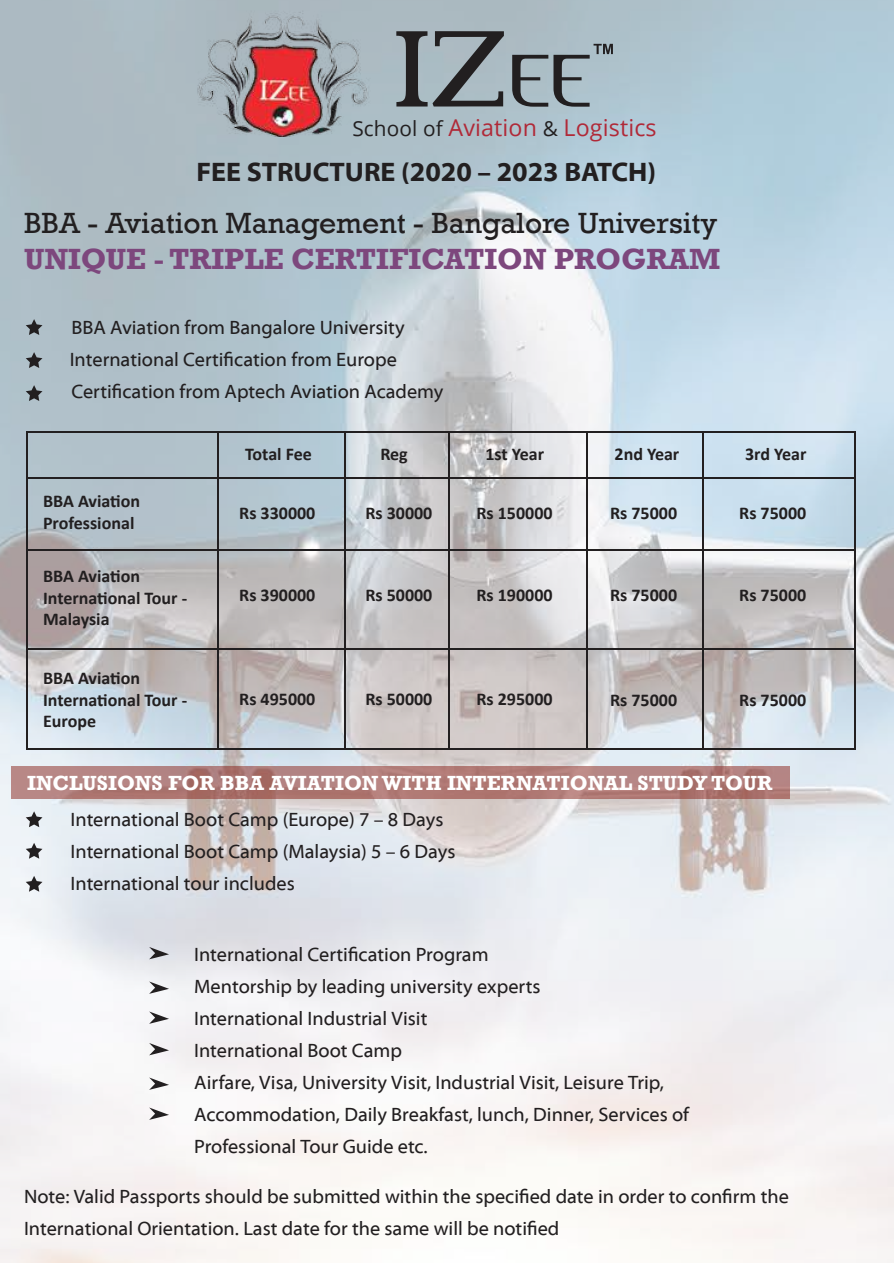
<style>
.page{position:relative;width:894px;height:1263px;background:#fff}
.page>*{position:absolute;margin:0;border:0;box-sizing:border-box;transform-origin:0 0}
.t1{font:30px "Rockwell";color:#221f20}
.t2{font:700 30px "Rockwell";color:#7d477d}
.t3{font:700 27px "Myriad Web Pro";color:#221f20}
.t4{font:23.25px "Open Sans";letter-spacing:.005em;color:#b02938}
.t5{font:700 21px "Rockwell";color:#fff}
.t6{font:19.5px/32.1px "Myriad Web Pro";color:#221f20}
.t7{font:700 18px/21.6px "Calibri";color:#221f20}
.s1{font-size:20.7px;color:#221f20}
</style>
<div class="page">
<img style="left:0;top:0;width:893px;height:1263px">
<svg style="left:26px;top:319px;width:16px;height:16px"></svg>
<svg style="left:26px;top:352px;width:16px;height:16px"></svg>
<svg style="left:26px;top:385px;width:16px;height:16px"></svg>
<svg style="left:26px;top:811px;width:16px;height:16px"></svg>
<svg style="left:26px;top:843px;width:16px;height:15px"></svg>
<svg style="left:26px;top:876px;width:16px;height:15px"></svg>
<hr style="left:28px;top:431px;width:189px;height:1px;background:#221f20">
<hr style="left:219px;top:431px;width:126px;height:1px;background:#221f20">
<hr style="left:346px;top:431px;width:102px;height:1px;background:#221f20">
<hr style="left:449px;top:431px;width:137px;height:1px;background:#221f20">
<hr style="left:587px;top:431px;width:115px;height:1px;background:#221f20">
<hr style="left:703px;top:431px;width:150px;height:1px;background:#221f20">
<hr style="left:27px;top:432px;width:1px;height:45px;background:#221f20">
<hr style="left:217px;top:432px;width:2px;height:45px;background:#221f20">
<hr style="left:345px;top:432px;width:1px;height:45px;background:#221f20">
<hr style="left:448px;top:432px;width:1px;height:45px;background:#221f20">
<hr style="left:586px;top:432px;width:1px;height:45px;background:#221f20">
<hr style="left:702px;top:432px;width:1px;height:45px;background:#221f20">
<hr style="left:853px;top:432px;width:1px;height:45px;background:#221f20">
<hr style="left:28px;top:477px;width:189px;height:1px;background:#221f20">
<hr style="left:219px;top:477px;width:126px;height:1px;background:#221f20">
<hr style="left:346px;top:477px;width:102px;height:1px;background:#221f20">
<hr style="left:449px;top:477px;width:137px;height:1px;background:#221f20">
<hr style="left:587px;top:477px;width:115px;height:1px;background:#221f20">
<hr style="left:703px;top:477px;width:150px;height:1px;background:#221f20">
<hr style="left:27px;top:478px;width:1px;height:72px;background:#221f20">
<hr style="left:217px;top:478px;width:2px;height:72px;background:#221f20">
<hr style="left:345px;top:478px;width:1px;height:72px;background:#221f20">
<hr style="left:448px;top:478px;width:1px;height:72px;background:#221f20">
<hr style="left:586px;top:478px;width:1px;height:72px;background:#221f20">
<hr style="left:702px;top:478px;width:1px;height:72px;background:#221f20">
<hr style="left:853px;top:478px;width:1px;height:72px;background:#221f20">
<hr style="left:28px;top:550px;width:189px;height:1px;background:#221f20">
<hr style="left:219px;top:550px;width:126px;height:1px;background:#221f20">
<hr style="left:346px;top:550px;width:102px;height:1px;background:#221f20">
<hr style="left:449px;top:550px;width:137px;height:1px;background:#221f20">
<hr style="left:587px;top:550px;width:115px;height:1px;background:#221f20">
<hr style="left:703px;top:550px;width:150px;height:1px;background:#221f20">
<hr style="left:27px;top:551px;width:1px;height:97px;background:#221f20">
<hr style="left:217px;top:551px;width:2px;height:97px;background:#221f20">
<hr style="left:345px;top:551px;width:1px;height:97px;background:#221f20">
<hr style="left:448px;top:551px;width:1px;height:97px;background:#221f20">
<hr style="left:586px;top:551px;width:1px;height:97px;background:#221f20">
<hr style="left:702px;top:551px;width:1px;height:97px;background:#221f20">
<hr style="left:853px;top:551px;width:1px;height:97px;background:#221f20">
<hr style="left:28px;top:648px;width:189px;height:2px;background:#221f20">
<hr style="left:219px;top:648px;width:126px;height:2px;background:#221f20">
<hr style="left:346px;top:648px;width:102px;height:2px;background:#221f20">
<hr style="left:449px;top:648px;width:137px;height:2px;background:#221f20">
<hr style="left:587px;top:648px;width:115px;height:2px;background:#221f20">
<hr style="left:703px;top:648px;width:150px;height:2px;background:#221f20">
<hr style="left:27px;top:650px;width:1px;height:98px;background:#221f20">
<hr style="left:28px;top:748px;width:189px;height:2px;background:#221f20">
<hr style="left:217px;top:650px;width:2px;height:98px;background:#221f20">
<hr style="left:219px;top:748px;width:126px;height:2px;background:#221f20">
<hr style="left:345px;top:650px;width:1px;height:98px;background:#221f20">
<hr style="left:346px;top:748px;width:102px;height:2px;background:#221f20">
<hr style="left:448px;top:650px;width:1px;height:98px;background:#221f20">
<hr style="left:449px;top:748px;width:137px;height:2px;background:#221f20">
<hr style="left:586px;top:650px;width:1px;height:98px;background:#221f20">
<hr style="left:587px;top:748px;width:115px;height:2px;background:#221f20">
<hr style="left:702px;top:650px;width:1px;height:98px;background:#221f20">
<hr style="left:703px;top:748px;width:150px;height:2px;background:#221f20">
<hr style="left:853px;top:650px;width:1px;height:98px;background:#221f20">
<svg style="left:149px;top:947px;width:20px;height:12px"></svg>
<svg style="left:149px;top:981px;width:20px;height:12px"></svg>
<svg style="left:149px;top:1011px;width:20px;height:12px"></svg>
<svg style="left:149px;top:1043px;width:20px;height:12px"></svg>
<svg style="left:149px;top:1077px;width:20px;height:12px"></svg>
<svg style="left:149px;top:1107px;width:20px;height:12px"></svg>
<svg style="left:11px;top:766px;width:778px;height:33px;background:#b07c78"></svg>
<img style="left:196px;top:10px;width:179px;height:126px">
<svg style="left:396px;top:31px;width:107px;height:75px;background:#788186"></svg>
<svg style="left:512px;top:44px;width:100px;height:63px;background:#8d9ba2"></svg>
<p class="t4" style="left:352px;top:112px;width:306px"><span class="s1">School of</span> Aviation <span class="s1">&amp;</span> Logistics</p>
<h2 class="t3" style="left:196px;top:157px;width:461px">FEE STRUCTURE (2020 – 2023 BATCH)</h2>
<h1 class="t1" style="left:24px;top:206px;width:694px">BBA - Aviation Management - Bangalore University</h1>
<h1 class="t2" style="left:24px;top:241px;width:697px">UNIQUE - TRIPLE CERTIFICATION PROGRAM</h1>
<p class="t6" style="left:70px;top:311px;width:375px">BBA Aviation from Bangalore University<br>International Certification from Europe<br>Certification from Aptech Aviation Academy</p>
<p class="t7" style="left:43px;top:490px;width:98px">BBA Aviation<br>Professional</p>
<p class="t7" style="left:43px;top:565px;width:146px">BBA Aviation<br>International Tour -<br>Malaysia</p>
<p class="t7" style="left:43px;top:667px;width:146px">BBA Aviation<br>International Tour -<br>Europe</p>
<p class="t7" style="left:245px;top:443px;width:68px">Total Fee</p>
<p class="t7" style="left:380px;top:443px;width:29px">Reg</p>
<p class="t7" style="left:485px;top:443px;width:60px">1st Year</p>
<p class="t7" style="left:614px;top:443px;width:66px">2nd Year</p>
<p class="t7" style="left:744px;top:443px;width:63px">3rd Year</p>
<p class="t7" style="left:239px;top:501px;width:78px">Rs 330000</p>
<p class="t7" style="left:365px;top:501px;width:69px">Rs 30000</p>
<p class="t7" style="left:476px;top:501px;width:78px">Rs 150000</p>
<p class="t7" style="left:610px;top:501px;width:69px">Rs 75000</p>
<p class="t7" style="left:739px;top:501px;width:69px">Rs 75000</p>
<p class="t7" style="left:239px;top:584px;width:78px">Rs 390000</p>
<p class="t7" style="left:365px;top:584px;width:69px">Rs 50000</p>
<p class="t7" style="left:476px;top:584px;width:78px">Rs 190000</p>
<p class="t7" style="left:610px;top:584px;width:69px">Rs 75000</p>
<p class="t7" style="left:739px;top:584px;width:69px">Rs 75000</p>
<p class="t7" style="left:239px;top:687px;width:78px">Rs 495000</p>
<p class="t7" style="left:365px;top:687px;width:69px">Rs 50000</p>
<p class="t7" style="left:476px;top:687px;width:78px">Rs 295000</p>
<p class="t7" style="left:610px;top:689px;width:69px">Rs 75000</p>
<p class="t7" style="left:739px;top:689px;width:69px">Rs 75000</p>
<p class="t5" style="left:27px;top:770px;width:746px">INCLUSIONS FOR BBA AVIATION WITH INTERNATIONAL STUDY TOUR</p>
<p class="t6" style="left:70px;top:804px;width:386px">International Boot Camp (Europe) 7 – 8 Days<br>International Boot Camp (Malaysia) 5 – 6 Days<br>International tour includes</p>
<p class="t6" style="left:194px;top:938px;width:496px">International Certification Program<br>Mentorship by leading university experts<br>International Industrial Visit<br>International Boot Camp<br>Airfare, Visa, University Visit, Industrial Visit, Leisure Trip, Accommodation, Daily Breakfast, lunch, Dinner, Services of Professional Tour Guide etc.</p>
<p class="t6" style="left:24px;top:1180px;width:766px">Note: Valid Passports should be submitted within the specified date in order to confirm the<br>International Orientation. Last date for the same will be notified</p>
</div>
